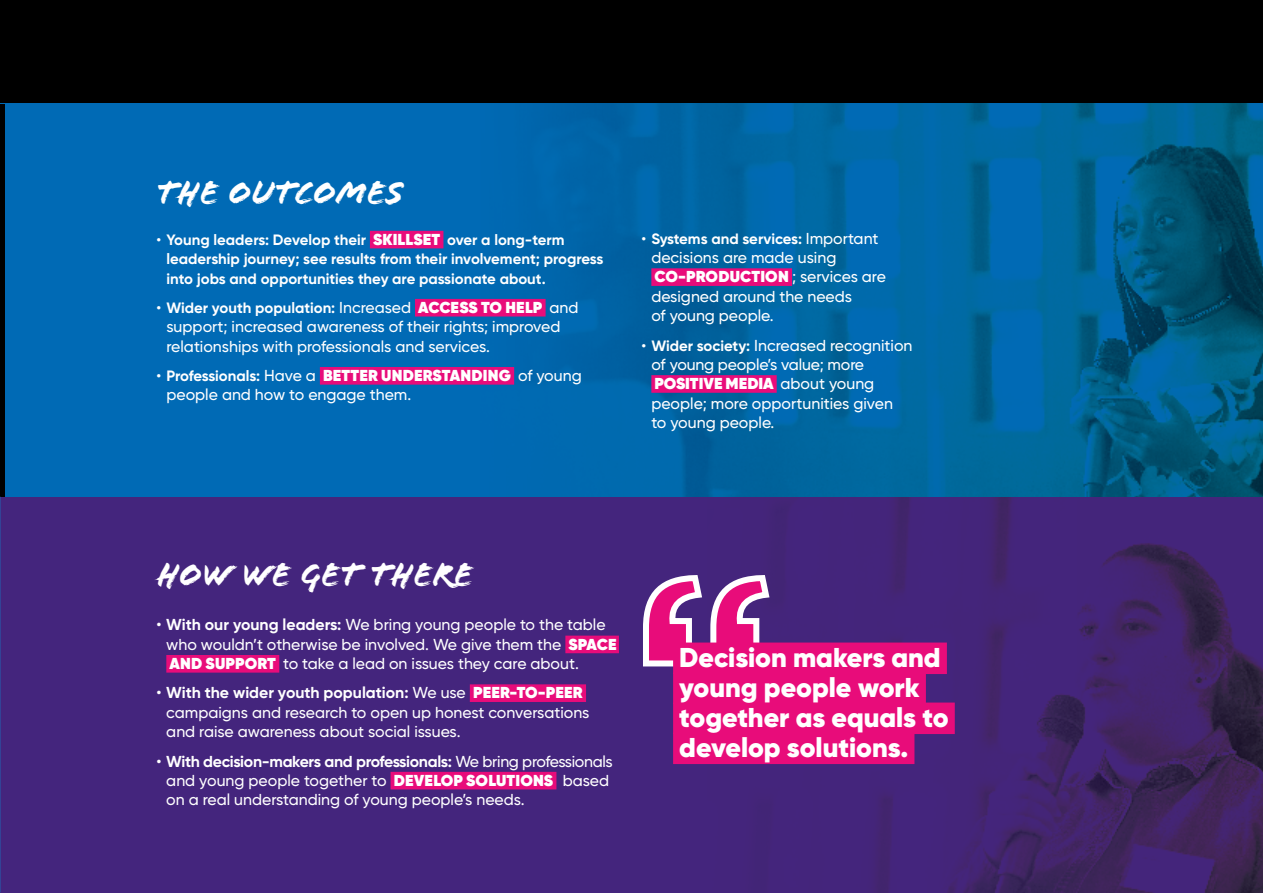
<style>
.page{position:relative;width:1263px;height:893px;background:#fff}
.page>*{position:absolute;margin:0;border:0;box-sizing:border-box;transform-origin:0 0}
.t1{font:35.25px "Flood Std";color:#fff}
.t2{font:900 27.15px/30px "Gilroy";color:#fff}
.t3{font:500 15.9px/19.4px "Gilroy";color:#fff}
.t4{font:700 15px/19.4px "Gilroy";color:#fff}
.s1{font-weight:500}
.s2{font-weight:800;font-size:15.9px}
.s3{font-weight:500;font-size:15.9px}
.s4{font-size:15px}
.s5{font-weight:700;font-size:15px}
.s6{font-weight:800}
.s7{font-weight:700}
</style>
<div class="page">
<div style="left:0;top:0;width:1263px;height:170px;background:#000"></div>
<div style="left:0;top:103px;width:1263px;height:394px;background:#006ab5"></div>
<img style="left:481px;top:103px;width:782px;height:394px">
<hr style="left:0;top:104px;width:4px;height:393px;background:#000">
<div style="left:370px;top:231px;width:73px;height:17px;background:#e80c7a"></div>
<div style="left:415px;top:299px;width:131px;height:17px;background:#e80c7a"></div>
<div style="left:320px;top:367px;width:194px;height:18px;background:#e80c7a"></div>
<div style="left:651px;top:268px;width:141px;height:18px;background:#e80c7a"></div>
<div style="left:651px;top:375px;width:126px;height:18px;background:#e80c7a"></div>
<div style="left:0;top:497px;width:1263px;height:396px;background:#44257d"></div>
<img style="left:875px;top:497px;width:388px;height:396px">
<div style="left:565px;top:636px;width:54px;height:17px;background:#e80c7a"></div>
<div style="left:166px;top:655px;width:113px;height:18px;background:#e80c7a"></div>
<div style="left:470px;top:684px;width:116px;height:18px;background:#e80c7a"></div>
<div style="left:391px;top:772px;width:165px;height:17px;background:#e80c7a"></div>
<svg style="left:643px;top:575px;width:127px;height:92px"></svg>
<div style="left:673px;top:642px;width:274px;height:32px;background:#e80c7a"></div>
<div style="left:673px;top:672px;width:253px;height:32px;background:#e80c7a"></div>
<div style="left:673px;top:702px;width:282px;height:32px;background:#e80c7a"></div>
<div style="left:673px;top:732px;width:241px;height:32px;background:#e80c7a"></div>
<img style="left:0;top:497px;width:1px;height:395px">
<h1 class="t1" style="left:156px;top:172px;width:249px">The outcomes</h1>
<p class="t4" style="left:166px;top:230px;width:438px;text-indent:-10px"><span class="s1">•</span> Young leaders: Develop their <span class="s2">SKILLSET</span> over a long-term leadership journey; see results from their involvement; progress into jobs and opportunities they are passionate about.</p>
<p class="t4" style="left:156px;top:298px;width:424px"><span class="s1">•</span> Wider youth population: <span class="s3">Increased</span> <span class="s2">ACCESS TO HELP</span> <span class="s3">and</span></p>
<p class="t3" style="left:166px;top:317px;width:395px">support; increased awareness of their rights; improved relationships with professionals and services.</p>
<p class="t3" style="left:166px;top:366px;width:417px;text-indent:-10px"><span class="s4">•</span> <span class="s5">Professionals:</span> Have a <span class="s6">BETTER UNDERSTANDING</span> of young people and how to engage them.</p>
<p class="t4" style="left:641px;top:229px;width:239px"><span class="s1">•</span> Systems and services: <span class="s3">Important</span></p>
<p class="t3" style="left:651px;top:248px;width:236px">decisions are made using<br><span class="s6">CO-PRODUCTION</span> ; services are designed around the needs<br>of young people.</p>
<p class="t3" style="left:651px;top:335px;width:263px;text-indent:-10px"><span class="s4">•</span> <span class="s5">Wider society:</span> Increased recognition of young people’s value; more<br><span class="s6">POSITIVE MEDIA</span> about young people; more opportunities given<br>to young people.</p>
<h1 class="t1" style="left:156px;top:554px;width:318px">How we get there</h1>
<p class="t3" style="left:166px;top:615px;width:452px;text-indent:-10px">• <span class="s7">With our young leaders:</span> We bring young people to the table who wouldn’t otherwise be involved. We give them the <span class="s6">SPACE<br>AND SUPPORT</span> to take a lead on issues they care about.</p>
<p class="t3" style="left:166px;top:683px;width:425px;text-indent:-10px">• <span class="s7">With the wider youth population:</span> We use <span class="s6">PEER-TO-PEER </span>campaigns and research to open up honest conversations and raise awareness about social issues.</p>
<p class="t3" style="left:166px;top:751px;width:448px;text-indent:-10px">• <span class="s7">With decision-makers and professionals:</span> We bring professionals and young people together to <span class="s6">DEVELOP SOLUTIONS</span> based on a real understanding of young people’s needs.</p>
<h2 class="t2" style="left:679px;top:643px;width:271px">Decision makers and young people work together as equals to develop solutions.</h2>
</div>
